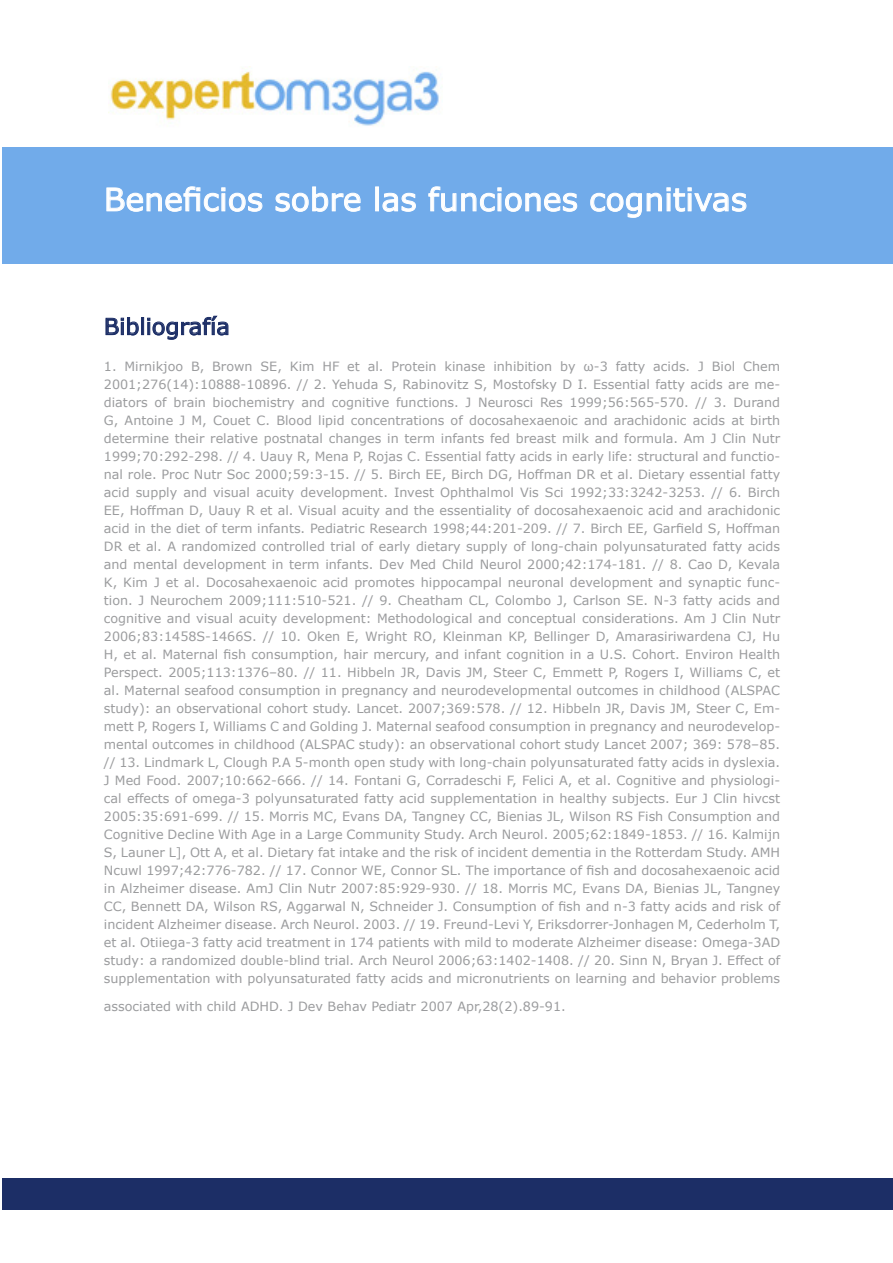
<style>
.page{position:relative;width:893px;height:1263px;background:#fff}
.page>*{position:absolute;margin:0;border:0;box-sizing:border-box;transform-origin:0 0}
.t1{font:31.5px "MS Reference Sans Serif";color:#fff}
.t2{font:22.5px "MS Reference Sans Serif";color:#1c2e66}
.t3{font:12.75px/18px "MS Reference Sans Serif";color:#9b9c9e;text-align:justify}
</style>
<div class="page">
<img style="left:108px;top:68px;width:331px;height:58px">
<div style="left:2px;top:147px;width:891px;height:117px;background:#71abea"></div>
<div style="left:2px;top:1178px;width:891px;height:31px;background:#1c2e66"></div>
<svg style="left:105px;top:317px;width:34px;height:19px"></svg>
<div style="left:141px;top:317px;width:3px;height:18px;border:1px solid #1c2e66"></div>
<svg style="left:147px;top:315px;width:82px;height:25px"></svg>
<svg style="left:106px;top:186px;width:157px;height:26px"></svg>
<svg style="left:275px;top:186px;width:86px;height:26px"></svg>
<div style="left:375px;top:187px;width:4px;height:24px;border:1px solid #fff"></div>
<svg style="left:382px;top:192px;width:34px;height:20px"></svg>
<svg style="left:428px;top:186px;width:149px;height:26px"></svg>
<svg style="left:590px;top:187px;width:157px;height:31px"></svg>
<h1 class="t1" style="left:104px;top:179px;width:645px">Beneficios sobre las funciones cognitivas</h1>
<h2 class="t2" style="left:104px;top:312px;width:127px">Bibliografía</h2>
<p class="t3" style="left:104px;top:357px;width:678px">1. Mirnikjoo B, Brown SE, Kim HF et al. Protein kinase inhibition by ω-3 fatty acids. J Biol Chem 2001;276(14):10888-10896. // 2. Yehuda S, Rabinovitz S, Mostofsky D I. Essential fatty acids are me&shy;diators of brain biochemistry and cognitive functions. J Neurosci Res 1999;56:565-570. // 3. Durand G, Antoine J M, Couet C. Blood lipid concentrations of docosahexaenoic and arachidonic acids at birth determine their relative postnatal changes in term infants fed breast milk and formula. Am J Clin Nutr 1999;70:292-298. // 4. Uauy R, Mena P, Rojas C. Essential fatty acids in early life: structural and functio&shy;nal role. Proc Nutr Soc 2000;59:3-15. // 5. Birch EE, Birch DG, Hoffman DR et al. Dietary essential fatty acid supply and visual acuity development. Invest Ophthalmol Vis Sci 1992;33:3242-3253. // 6. Birch EE, Hoffman D, Uauy R et al. Visual acuity and the essentiality of docosahexaenoic acid and arachidonic acid in the diet of term infants. Pediatric Research 1998;44:201-209. // 7. Birch EE, Garfield S, Hoffman DR et al. A randomized controlled trial of early dietary supply of long-chain polyunsaturated fatty acids and mental development in term infants. Dev Med Child Neurol 2000;42:174-181. // 8. Cao D, Kevala K, Kim J et al. Docosahexaenoic acid promotes hippocampal neuronal development and synaptic func&shy;tion. J Neurochem 2009;111:510-521. // 9. Cheatham CL, Colombo J, Carlson SE. N-3 fatty acids and cognitive and visual acuity development: Methodological and conceptual considerations. Am J Clin Nutr 2006;83:1458S-1466S. // 10. Oken E, Wright RO, Kleinman KP, Bellinger D, Amarasiriwardena CJ, Hu H, et al. Maternal fish consumption, hair mercury, and infant cognition in a U.S. Cohort. Environ Health Perspect. 2005;113:1376–80. // 11. Hibbeln JR, Davis JM, Steer C, Emmett P, Rogers I, Williams C, et al. Maternal seafood consumption in pregnancy and neurodevelopmental outcomes in childhood (ALSPAC study): an observational cohort study. Lancet. 2007;369:578. // 12. Hibbeln JR, Davis JM, Steer C, Em&shy;mett P, Rogers I, Williams C and Golding J. Maternal seafood consumption in pregnancy and neurodevelop&shy;mental outcomes in childhood (ALSPAC study): an observational cohort study Lancet 2007; 369: 578–85. // 13. Lindmark L, Clough P.A 5-month open study with long-chain polyunsaturated fatty acids in dyslexia.<br>J Med Food. 2007;10:662-666. // 14. Fontani G, Corradeschi F, Felici A, et al. Cognitive and physiologi&shy;cal effects of omega-3 polyunsaturated fatty acid supplementation in healthy subjects. Eur J Clin hivcst 2005:35:691-699. // 15. Morris MC, Evans DA, Tangney CC, Bienias JL, Wilson RS Fish Consumption and Cognitive Decline With Age in a Large Community Study. Arch Neurol. 2005;62:1849-1853. // 16. Kalmijn S, Launer L], Ott A, et al. Dietary fat intake and the risk of incident dementia in the Rotterdam Study. AMH Ncuwl 1997;42:776-782. // 17. Connor WE, Connor SL. The importance of fish and docosahexaenoic acid in Alzheimer disease. AmJ Clin Nutr 2007:85:929-930. // 18. Morris MC, Evans DA, Bienias JL, Tangney CC, Bennett DA, Wilson RS, Aggarwal N, Schneider J. Consumption of fish and n-3 fatty acids and risk of incident Alzheimer disease. Arch Neurol. 2003. // 19. Freund-Levi Y, Eriksdorrer-Jonhagen M, Cederholm T, et al. Otiiega-3 fatty acid treatment in 174 patients with mild to moderate Alzheimer disease: Omega-3AD study: a randomized double-blind trial. Arch Neurol 2006;63:1402-1408. // 20. Sinn N, Bryan J. Effect of supplementation with polyunsaturated fatty acids and micronutrients on learning and behavior problems</p>
<p class="t3" style="left:104px;top:997px;width:463px">associated with child ADHD. J Dev Behav Pediatr 2007 Apr,28(2).89-91.</p>
</div>
